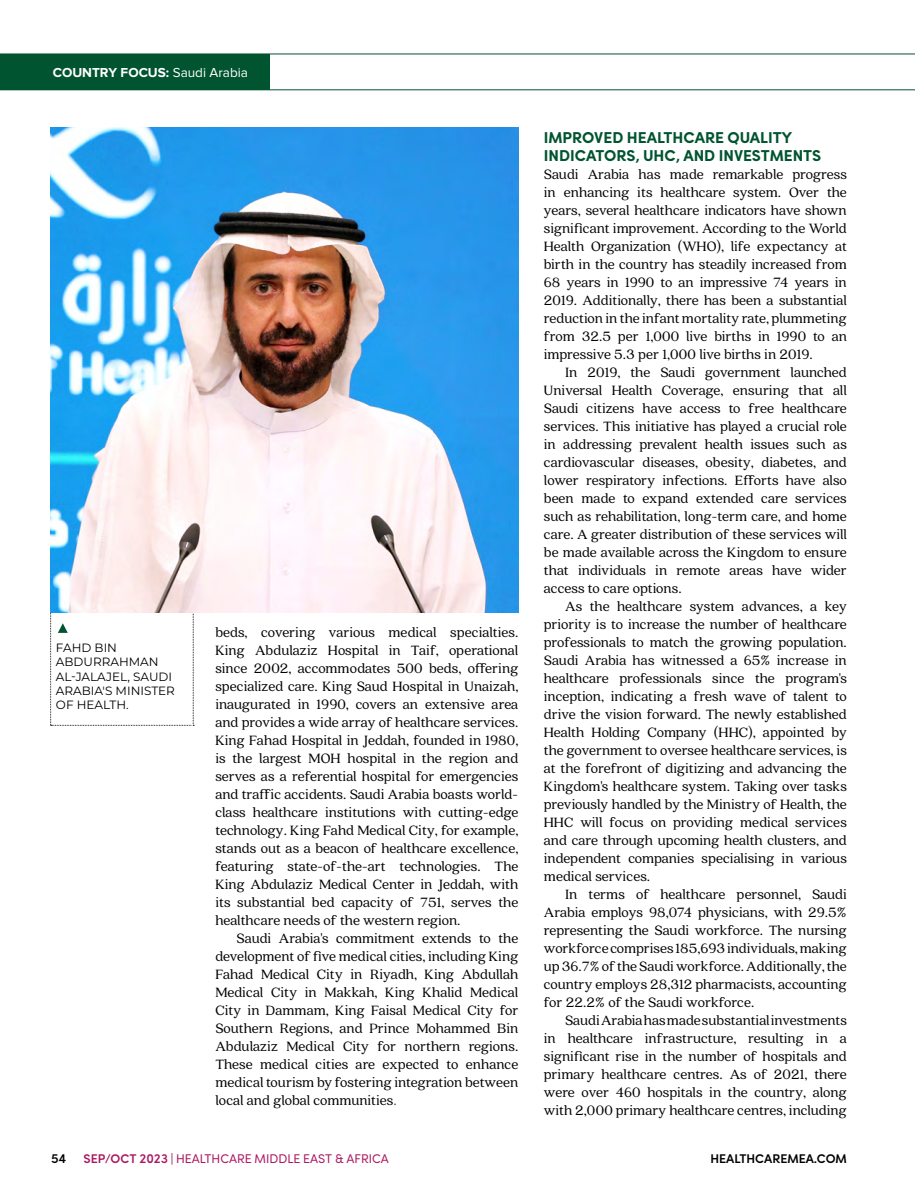
<style>
.page{position:relative;width:915px;height:1191px;background:#fff}
.page>*{position:absolute;margin:0;border:0;box-sizing:border-box;transform-origin:0 0}
.t1{font:15px/18px "Quincy CF";color:#000;text-align:justify}
.t2{font:800 15px/18px "Rozanova GEO";color:#005430}
.t3{font:700 13.5px "Proxima Nova";color:#fff}
.t4{font:12px/14.4px "Montserrat";color:#000}
.t5{font:12px "Rozanova GEO";color:#ab1962}
.t6{font:700 12px "Rozanova GEO";color:#000}
.s1{font-weight:400}
.s2{font-family:"Minion Pro";color:#575756}
.s3{font-weight:700}
</style>
<div class="page">
<svg style="left:50px;top:612px;width:144px;height:114px"></svg>
<hr style="left:0;top:90px;width:914px;height:1px;background:#005430">
<hr style="left:0;top:54px;width:914px;height:1px;background:#005430">
<div style="left:0;top:54px;width:269px;height:35px;background:#005430"></div>
<img style="left:50px;top:128px;width:468px;height:484px">
<p class="t3" style="left:53px;top:67px;width:197px">COUNTRY FOCUS: <span class="s1">Saudi Arabia</span></p>
<p class="t4" style="left:56px;top:640px;width:120px">FAHD BIN<br>ABDURRAHMAN<br>AL-JALAJEL, SAUDI<br>ARABIA'S MINISTER<br>OF HEALTH.</p>
<p class="t1" style="left:215px;top:624px;width:304px">beds, covering various medical specialties.<br>King Abdulaziz Hospital in Taif, operational since 2002, accommodates 500 beds, offering specialized care. King Saud Hospital in Unaizah, inaugurated in 1990, covers an extensive area and provides a wide array of healthcare services.<br>King Fahad Hospital in Jeddah, founded in 1980, is the largest MOH hospital in the region and serves as a referential hospital for emergencies and traffic accidents. Saudi Arabia boasts world&shy;class healthcare institutions with cutting-edge technology. King Fahd Medical City, for example, stands out as a beacon of healthcare excellence, featuring state-of-the-art technologies. The King Abdulaziz Medical Center in Jeddah, with its substantial bed capacity of 751, serves the healthcare needs of the western region.</p>
<p class="t1" style="left:215px;top:930px;width:304px;text-indent:21px">Saudi Arabia's commitment extends to the development of five medical cities, including King Fahad Medical City in Riyadh, King Abdullah Medical City in Makkah, King Khalid Medical City in Dammam, King Faisal Medical City for Southern Regions, and Prince Mohammed Bin Abdulaziz Medical City for northern regions.<br>These medical cities are expected to enhance medical tourism by fostering integration between local and global communities<span class="s2">.</span></p>
<p class="t2" style="left:543px;top:129px;width:279px">IMPROVED HEALTHCARE QUALITY<br>INDICATORS, UHC, AND INVESTMENTS</p>
<p class="t1" style="left:543px;top:165px;width:304px">Saudi Arabia has made remarkable progress in enhancing its healthcare system. Over the years, several healthcare indicators have shown significant improvement. According to the World Health Organization (WHO), life expectancy at birth in the country has steadily increased from 68 years in 1990 to an impressive 74 years in 2019. Additionally, there has been a substantial reduction in the infant mortality rate, plummeting from 32.5 per 1,000 live births in 1990 to an impressive 5.3 per 1,000 live births in 2019.</p>
<p class="t1" style="left:543px;top:363px;width:304px;text-indent:21px">In 2019, the Saudi government launched Universal Health Coverage, ensuring that all Saudi citizens have access to free healthcare services. This initiative has played a crucial role in addressing prevalent health issues such as cardiovascular diseases, obesity, diabetes, and lower respiratory infections. Efforts have also been made to expand extended care services such as rehabilitation, long-term care, and home care. A greater distribution of these services will be made available across the Kingdom to ensure that individuals in remote areas have wider access to care options.</p>
<p class="t1" style="left:543px;top:597px;width:304px;text-indent:21px">As the healthcare system advances, a key priority is to increase the number of healthcare professionals to match the growing population.<br>Saudi Arabia has witnessed a 65% increase in healthcare professionals since the program's inception, indicating a fresh wave of talent to drive the vision forward. The newly established Health Holding Company (HHC), appointed by the government to oversee healthcare services, is at the forefront of digitizing and advancing the Kingdom's healthcare system. Taking over tasks previously handled by the Ministry of Health, the HHC will focus on providing medical services and care through upcoming health clusters, and independent companies specialising in various medical services.</p>
<p class="t1" style="left:543px;top:885px;width:304px;text-indent:21px">In terms of healthcare personnel, Saudi Arabia employs 98,074 physicians, with 29.5% representing the Saudi workforce. The nursing workforce comprises 185,693 individuals, making up 36.7% of the Saudi workforce. Additionally, the country employs 28,312 pharmacists, accounting for 22.2% of the Saudi workforce.</p>
<p class="t1" style="left:543px;top:1011px;width:304px;text-indent:21px">Saudi Arabia has made substantial investments in healthcare infrastructure, resulting in a significant rise in the number of hospitals and primary healthcare centres. As of 2021, there were over 460 hospitals in the country, along with 2,000 primary healthcare centres, including</p>
<p class="t6" style="left:51px;top:1150px;width:17px">54</p>
<p class="t5" style="left:84px;top:1150px;width:307px"><span class="s3">SEP/OCT 2023 |</span> HEALTHCARE MIDDLE EAST &amp; AFRICA</p>
<p class="t6" style="left:710px;top:1150px;width:138px">HEALTHCAREMEA.COM</p>
</div>
